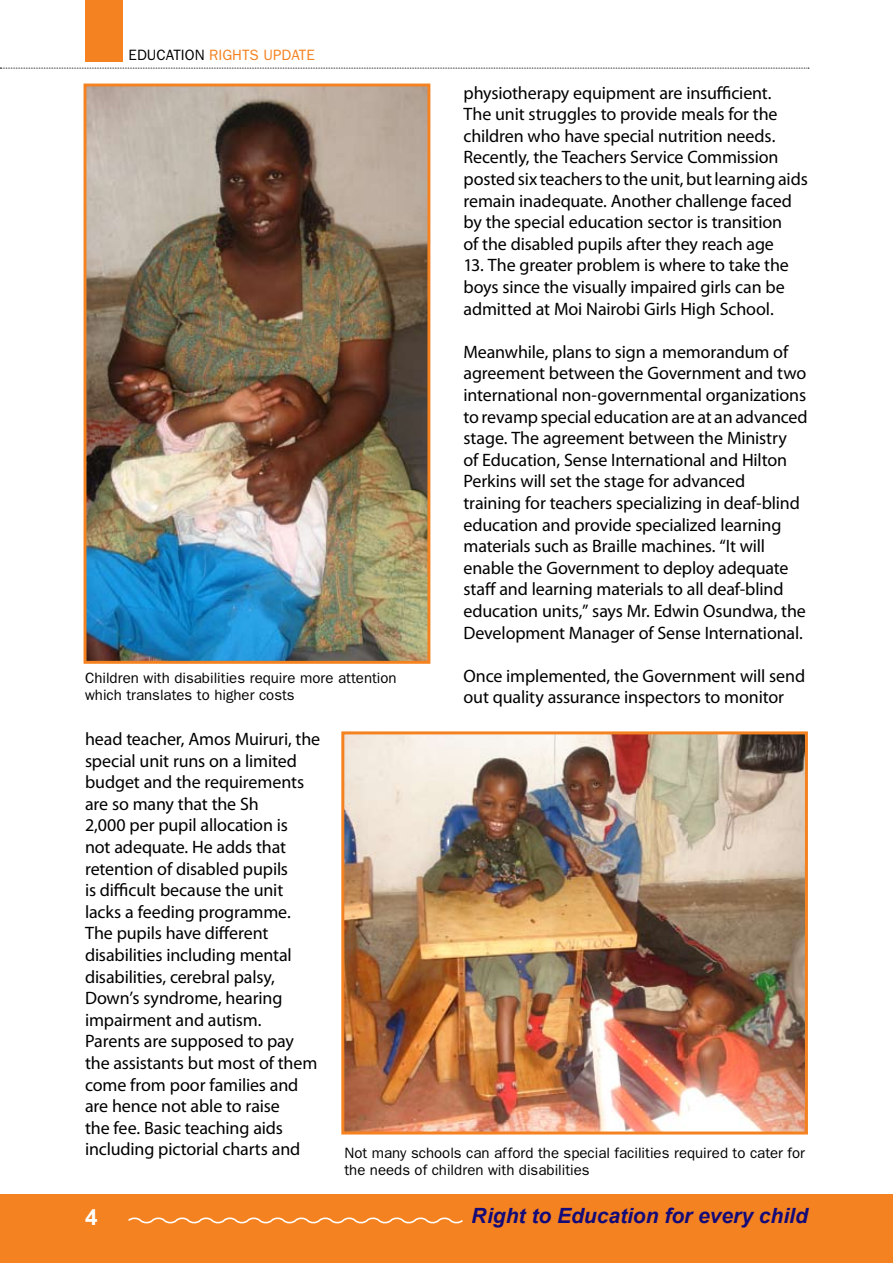
<style>
.page{position:relative;width:893px;height:1263px;background:#fff}
.page>*{position:absolute;margin:0;border:0;box-sizing:border-box;transform-origin:0 0}
.t1{font:700 22.5px "Arial";color:#fff}
.t2{font:italic 700 21px "Arial";color:#000080}
.t3{font:18px/21.6px "Myriad Pro";letter-spacing:-.01em;color:#000}
.t4{font:15px/16.5px "Franklin Gothic";color:#000}
.t5{font:15px "Franklin Gothic";color:#f58220}
.s1{color:#000}
</style>
<div class="page">
<div style="left:0;top:1195px;width:893px;height:68px;background:#f58220"></div>
<div style="left:85px;top:0;width:38px;height:62px;background:#f58220"></div>
<svg style="left:128px;top:1217px;width:335px;height:7px"></svg>
<svg style="left:0;top:68px;width:809px;height:1px"></svg>
<img style="left:88px;top:88px;width:338px;height:572px">
<div style="left:84px;top:84px;width:346px;height:580px;border:3px solid #f58220"></div>
<img style="left:345px;top:735px;width:459px;height:395px">
<div style="left:341px;top:731px;width:467px;height:403px;border:3px solid #f58220"></div>
<p class="t5" style="left:129px;top:47px;width:188px"><span class="s1">EDUCATION</span> RIGHTS UPDATE</p>
<p class="t4" style="left:85px;top:669px;width:313px">Children with disabilities require more attention which translates to higher costs</p>
<p class="t3" style="left:463px;top:81px;width:346px">physiotherapy equipment are insufficient.<br>The unit struggles to provide meals for the children who have special nutrition needs.<br>Recently, the Teachers Service Commission posted six teachers to the unit, but learning aids remain inadequate. Another challenge faced by the special education sector is transition<br>of the disabled pupils after they reach age</p>
<p class="t3" style="left:463px;top:254px;width:327px">13. The greater problem is where to take the boys since the visually impaired girls can be admitted at Moi Nairobi Girls High School.</p>
<p class="t3" style="left:463px;top:341px;width:346px">Meanwhile, plans to sign a memorandum of agreement between the Government and two international non-governmental organizations to revamp special education are at an advanced stage. The agreement between the Ministry<br>of Education, Sense International and Hilton Perkins will set the stage for advanced<br>training for teachers specializing in deaf-blind education and provide specialized learning materials such as Braille machines. “It will enable the Government to deploy adequate staff and learning materials to all deaf-blind education units,” says Mr. Edwin Osundwa, the Development Manager of Sense International.</p>
<p class="t3" style="left:463px;top:665px;width:343px">Once implemented, the Government will send out quality assurance inspectors to monitor</p>
<p class="t3" style="left:85px;top:728px;width:237px">head teacher, Amos Muiruri, the special unit runs on a limited budget and the requirements are so many that the Sh<br>2,000 per pupil allocation is<br>not adequate. He adds that retention of disabled pupils<br>is difficult because the unit lacks a feeding programme.<br>The pupils have different disabilities including mental disabilities, cerebral palsy,<br>Down’s syndrome, hearing impairment and autism.<br>Parents are supposed to pay the assistants but most of them come from poor families and are hence not able to raise<br>the fee. Basic teaching aids including pictorial charts and</p>
<p class="t4" style="left:344px;top:1144px;width:462px">Not many schools can afford the special facilities required to cater for the needs of children with disabilities</p>
<p class="t1" style="left:85px;top:1202px;width:14px">4</p>
<p class="t2" style="left:472px;top:1202px;width:338px">Right to Education for every child</p>
</div>
